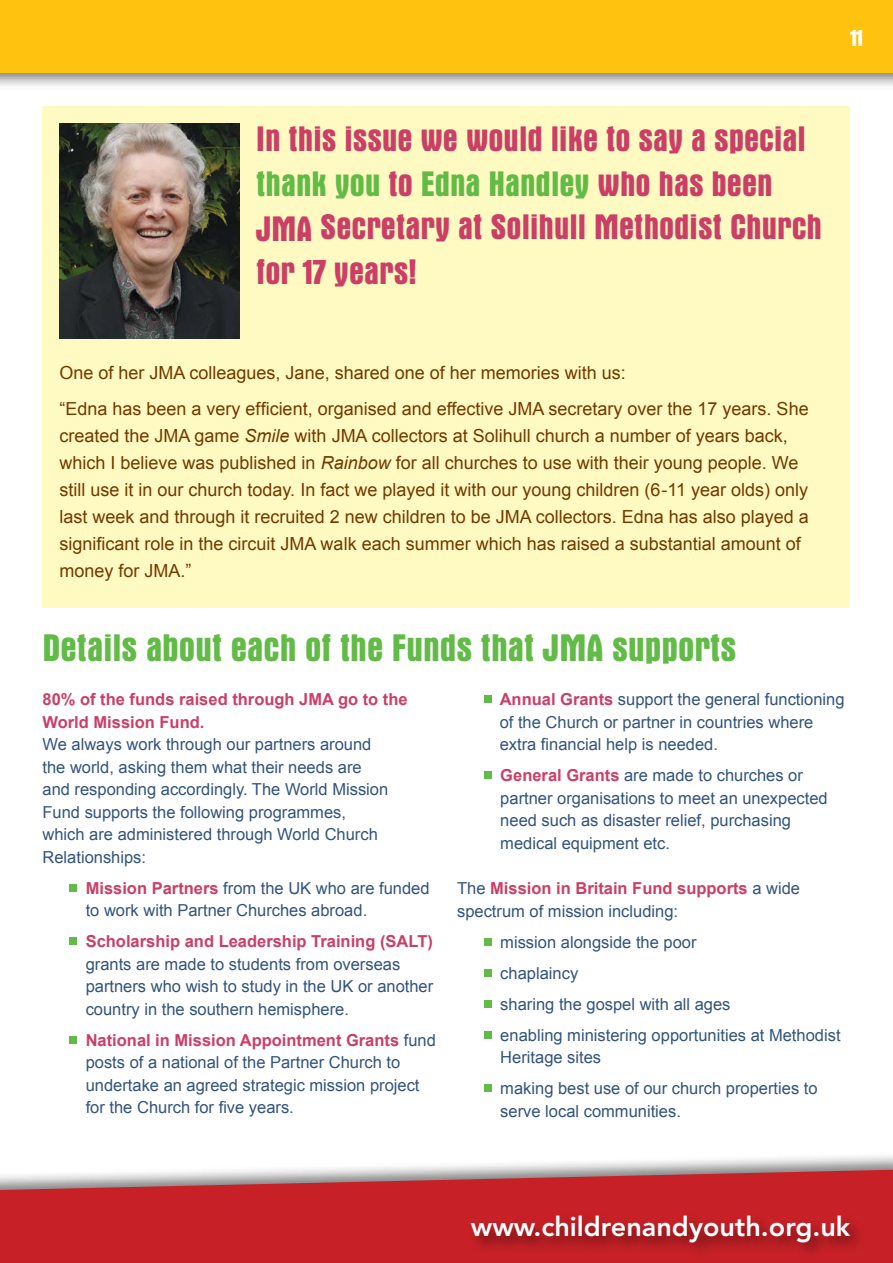
<style>
.page{position:relative;width:893px;height:1263px;background:#fff}
.page>*{position:absolute;margin:0;border:0;box-sizing:border-box;transform-origin:0 0}
.t1{font:700 condensed 39px "Aurora BT";color:#62bb46}
.t2{font:700 condensed 36px/44.5px "Aurora BT";color:#cb3f66}
.t3{font:800 27px "Avenir";color:#fff}
.t4{font:700 condensed 24px "Aurora BT";color:#fff}
.t5{font:18px/27px "Arial";color:#733900}
.t6{font:16.5px/22.5px "Arial";color:#32547c}
.t7{font:700 16.5px/22.5px "Arial";color:#cb3f66}
.s1{color:#62bb46}
.s2{font-style:italic}
.s3{font-weight:700;color:#cb3f66}
</style>
<div class="page">
<div style="left:43px;top:106px;width:807px;height:502px;background:#fffac2"></div>
<img style="left:60px;top:123px;width:179px;height:216px">
<div style="left:70px;top:884px;width:7px;height:7px;background:#62bb46"></div>
<div style="left:70px;top:938px;width:7px;height:7px;background:#62bb46"></div>
<div style="left:70px;top:1036px;width:7px;height:7px;background:#62bb46"></div>
<div style="left:484px;top:696px;width:7px;height:7px;background:#62bb46"></div>
<div style="left:484px;top:772px;width:7px;height:7px;background:#62bb46"></div>
<div style="left:484px;top:938px;width:7px;height:7px;background:#62bb46"></div>
<div style="left:484px;top:969px;width:7px;height:7px;background:#62bb46"></div>
<div style="left:484px;top:1000px;width:7px;height:7px;background:#62bb46"></div>
<div style="left:484px;top:1031px;width:7px;height:7px;background:#62bb46"></div>
<div style="left:484px;top:1085px;width:7px;height:7px;background:#62bb46"></div>
<div style="left:0;top:1151px;width:893px;height:112px;background:#000;opacity:.5"></div>
<svg style="left:0;top:1170px;width:893px;height:93px;background:#c5363c"></svg>
<div style="left:0;top:0;width:893px;height:90px;background:#000;opacity:.5"></div>
<div style="left:0;top:0;width:893px;height:72px;background:#ffc20e"></div>
<div style="left:467px;top:1211px;width:400px;height:49px;background:#000;opacity:.5"></div>
<h3 class="t4" style="left:849px;top:24px;width:14px">11</h3>
<h2 class="t2" style="left:256px;top:116px;width:567px">In this issue we would like to say a special <span class="s1">thank you</span> to <span class="s1">Edna Handley</span> who has been JMA Secretary at Solihull Methodist Church for 17 years!</h2>
<p class="t5" style="left:60px;top:355px;width:751px;line-height:35.5px">One of her JMA colleagues, Jane, shared one of her memories with us:<br>“Edna has been a very efficient, organised and effective JMA secretary over the 17 years. She</p>
<p class="t5" style="left:60px;top:422px;width:751px">created the JMA game <span class="s2">Smile</span> with JMA collectors at Solihull church a number of years back, which I believe was published in <span class="s2">Rainbow</span> for all churches to use with their young people. We still use it in our church today. In fact we played it with our young children (6-11 year olds) only last week and through it recruited 2 new children to be JMA collectors. Edna has also played a significant role in the circuit JMA walk each summer which has raised a substantial amount of money for JMA.”</p>
<h1 class="t1" style="left:43px;top:626px;width:695px">Details about each of the Funds that JMA supports</h1>
<p class="t7" style="left:43px;top:688px;width:367px">80% of the funds raised through JMA go to the<br>World Mission Fund.</p>
<p class="t6" style="left:43px;top:733px;width:347px">We always work through our partners around the world, asking them what their needs are and responding accordingly. The World Mission Fund supports the following programmes, which are administered through World Church Relationships:</p>
<p class="t6" style="left:86px;top:877px;width:345px"><span class="s3">Mission Partners</span> from the UK who are funded to work with Partner Churches abroad.</p>
<p class="t7" style="left:86px;top:930px;width:349px">Scholarship and Leadership Training (SALT)</p>
<p class="t6" style="left:86px;top:953px;width:349px">grants are made to students from overseas partners who wish to study in the UK or another country in the southern hemisphere.</p>
<p class="t6" style="left:86px;top:1029px;width:352px"><span class="s3">National in Mission Appointment Grants</span> fund posts of a national of the Partner Church to undertake an agreed strategic mission project for the Church for five years.</p>
<p class="t6" style="left:500px;top:688px;width:346px"><span class="s3">Annual Grants</span> support the general functioning of the Church or partner in countries where extra financial help is needed.</p>
<p class="t6" style="left:500px;top:764px;width:329px"><span class="s3">General Grants</span> are made to churches or partner organisations to meet an unexpected need such as disaster relief, purchasing medical equipment etc.</p>
<p class="t6" style="left:457px;top:877px;width:344px">The <span class="s3">Mission in Britain Fund supports</span> a wide spectrum of mission including:</p>
<p class="t6" style="left:500px;top:926px;width:342px;line-height:31px">mission alongside the poor<br>chaplaincy<br>sharing the gospel with all ages<br>enabling ministering opportunities at Methodist</p>
<p class="t6" style="left:500px;top:1042px;width:319px;line-height:31px">Heritage sites<br>making best use of our church properties to</p>
<p class="t6" style="left:500px;top:1100px;width:182px">serve local communities.</p>
<h3 class="t3" style="left:471px;top:1211px;width:381px">www.childrenandyouth.org.uk</h3>
</div>
